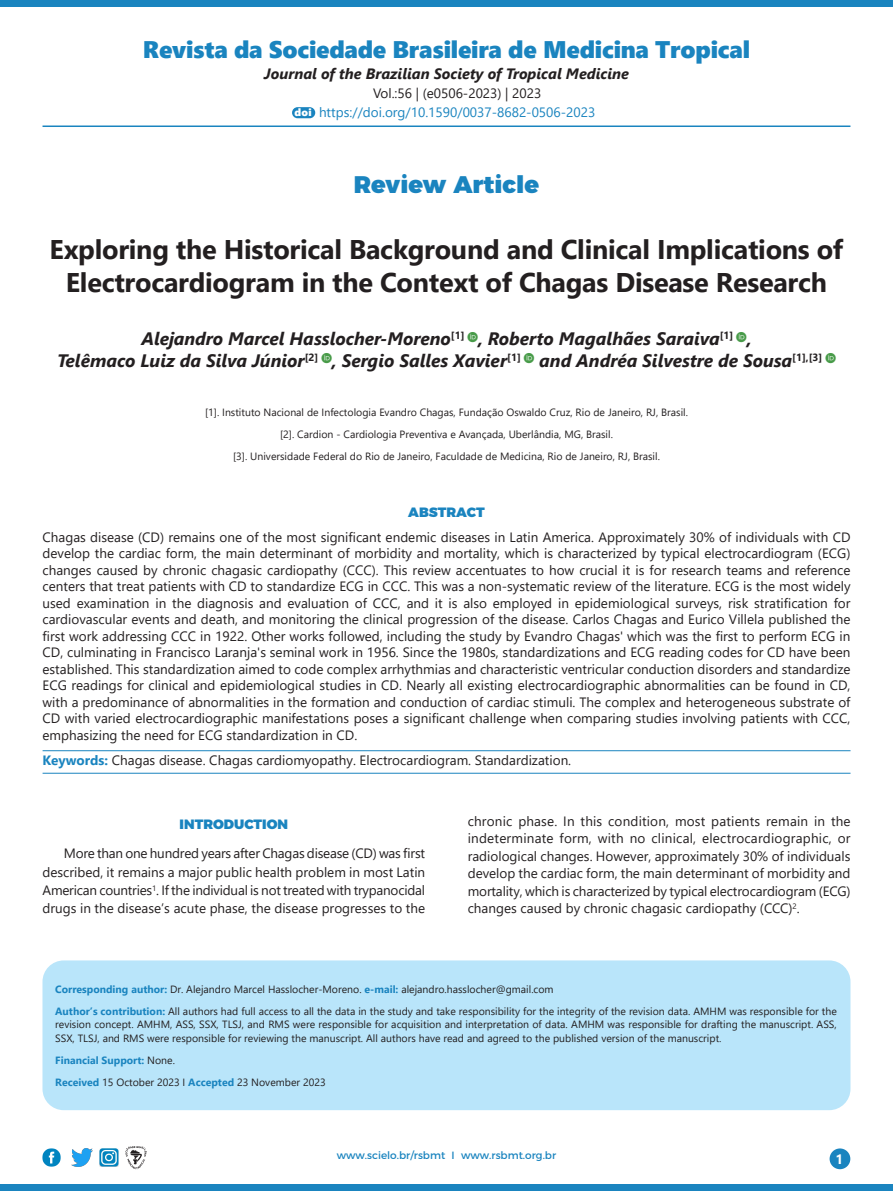
<style>
.page{position:relative;width:893px;height:1191px;background:#fff}
.page>*{position:absolute;margin:0;border:0;box-sizing:border-box;transform-origin:0 0}
.TITULO_ORIGINAL{font:700 27px/32.4px "Segoe UI";letter-spacing:-.01em;color:#231f20;text-align:center}
.t1{font:24px "Segoe UI Black";letter-spacing:-.01em;color:#1a84bf}
.t2{font:900 24px "Montserrat";color:#1a84bf}
.AUTORES{font:italic 700 18px/21.6px "Segoe UI";color:#231f20}
.t3{font:italic 700 15px "Segoe UI";color:#231f20}
.SUMARIO{font:13.5px/16.5px "Segoe UI";color:#231f20;text-align:justify}
.normal_1_5{font:13.5px/17.5px "Segoe UI";color:#231f20;text-align:justify}
.t4{font:13.5px "Segoe UI";color:#1a84bf}
.SEÇÃO{font:900 13.5px "Montserrat";color:#1a84bf}
.t5{font:700 13.5px "Ebrima";color:#fff}
.R_O_D_A_P_E{font:10.5px/13.5px "Segoe UI";color:#231f20;text-align:justify}
.rodape_autores{font:10.5px "Segoe UI";color:#231f20}
.t6{font:10.5px "Montserrat";color:#1a84bf}
.R_O_D_A_P_E-2{font:700 10.5px "Segoe UI";color:#1a84bf}
.t7{font:10.5px "Segoe UI Black";color:#fff}
.s1{font-weight:700;color:#1a84bf}
.s2{font-weight:400;color:#231f20}
</style>
<div class="page">
<div style="left:830px;top:1148px;width:20px;height:21px;background:#1a84bf;border-radius:50%"></div>
<img style="left:71px;top:1148px;width:22px;height:18px">
<div style="left:0;top:0;width:893px;height:6px;background:#1a84bf"></div>
<div style="left:0;top:1184px;width:893px;height:7px;background:#1a84bf"></div>
<img style="left:42px;top:1148px;width:19px;height:19px">
<img style="left:99px;top:1148px;width:20px;height:18px">
<hr style="left:43px;top:750px;width:807px;height:1px;background:#1a84bf">
<hr style="left:43px;top:773px;width:807px;height:1px;background:#1a84bf">
<hr style="left:43px;top:125px;width:807px;height:2px;background:#1a84bf">
<div style="left:292px;top:107px;width:23px;height:11px;background:#1a84bf;border-radius:6px"></div>
<svg style="left:125px;top:1146px;width:22px;height:23px"></svg>
<div style="left:42px;top:960px;width:808px;height:150px;background:#b9e5fa;border-radius:21px"></div>
<p class="t1" style="left:143px;top:32px;width:609px">Revista da Sociedade Brasileira de Medicina Tropical</p>
<p class="t3" style="left:264px;top:59px;width:366px">Journal of the Brazilian Society of Tropical Medicine</p>
<p class="SUMARIO" style="left:373px;top:84px;width:170px">Vol.:56 | (e0506-2023) | 2023</p>
<p class="t4" style="left:319px;top:100px;width:278px">https://doi.org/10.1590/0037-8682-0506-2023</p>
<p class="t7" style="left:295px;top:105px;width:19px">doi</p>
<p class="t2" style="left:354px;top:164px;width:187px">Review Article</p>
<p class="TITULO_ORIGINAL" style="left:50px;top:231px;width:795px">Exploring the Historical Background and Clinical Implications of<br>Electrocardiogram in the Context of Chagas Disease Research</p>
<p class="AUTORES" style="left:57px;top:325px;width:767px;text-indent:84px">Alejandro Marcel Hasslocher-Moreno<sup>[1]</sup> , Roberto Magalhães Saraiva<sup>[1]</sup> ,<br>Telêmaco Luiz da Silva Júnior<sup>[2]</sup> , Sergio Salles Xavier<sup>[1]</sup> and Andréa Silvestre de Sousa<sup>[1],[3]</sup></p>
<p class="rodape_autores" style="left:205px;top:403px;width:484px">[1]. Instituto Nacional de Infectologia Evandro Chagas, Fundação Oswaldo Cruz, Rio de Janeiro, RJ, Brasil.</p>
<p class="rodape_autores" style="left:280px;top:425px;width:334px">[2]. Cardion - Cardiologia Preventiva e Avançada, Uberlândia, MG, Brasil.</p>
<p class="rodape_autores" style="left:233px;top:447px;width:428px">[3]. Universidade Federal do Rio de Janeiro, Faculdade de Medicina, Rio de Janeiro, RJ, Brasil.</p>
<p class="SEÇÃO" style="left:408px;top:501px;width:78px">ABSTRACT</p>
<p class="SUMARIO" style="left:43px;top:527px;width:809px">Chagas disease (CD) remains one of the most significant endemic diseases in Latin America. Approximately 30% of individuals with CD develop the cardiac form, the main determinant of morbidity and mortality, which is characterized by typical electrocardiogram (ECG) changes caused by chronic chagasic cardiopathy (CCC). This review accentuates to how crucial it is for research teams and reference centers that treat patients with CD to standardize ECG in CCC. This was a non-systematic review of the literature. ECG is the most widely used examination in the diagnosis and evaluation of CCC, and it is also employed in epidemiological surveys, risk stratification for cardiovascular events and death, and monitoring the clinical progression of the disease. Carlos Chagas and Eurico Villela published the first work addressing CCC in 1922. Other works followed, including the study by Evandro Chagas' which was the first to perform ECG in CD, culminating in Francisco Laranja's seminal work in 1956. Since the 1980s, standardizations and ECG reading codes for CD have been established. This standardization aimed to code complex arrhythmias and characteristic ventricular conduction disorders and standardize ECG readings for clinical and epidemiological studies in CD. Nearly all existing electrocardiographic abnormalities can be found in CD, with a predominance of abnormalities in the formation and conduction of cardiac stimuli. The complex and heterogeneous substrate of CD with varied electrocardiographic manifestations poses a significant challenge when comparing studies involving patients with CCC, emphasizing the need for ECG standardization in CD.</p>
<p class="SUMARIO" style="left:43px;top:750px;width:530px"><span class="s1">Keywords:</span> Chagas disease. Chagas cardiomyopathy. Electrocardiogram. Standardization.</p>
<p class="SEÇÃO" style="left:180px;top:813px;width:110px">INTRODUCTION</p>
<p class="normal_1_5" style="left:43px;top:843px;width:384px;line-height:18.5px;text-indent:21px">More than one hundred years after Chagas disease (CD) was first described, it remains a major public health problem in most Latin American countries<sup>1</sup>. If the individual is not treated with trypanocidal drugs in the disease’s acute phase, the disease progresses to the</p>
<p class="normal_1_5" style="left:468px;top:811px;width:384px">chronic phase. In this condition, most patients remain in the indeterminate form, with no clinical, electrocardiographic, or radiological changes. However, approximately 30% of individuals develop the cardiac form, the main determinant of morbidity and mortality, which is characterized by typical electrocardiogram (ECG) changes caused by chronic chagasic cardiopathy (CCC)<sup>2</sup>.</p>
<p class="R_O_D_A_P_E" style="left:55px;top:981px;width:500px"><span class="s1">Corresponding author:</span> Dr. Alejandro Marcel Hasslocher-Moreno. <span class="s1">e-mail:</span> alejandro.hasslocher@gmail.com</p>
<p class="R_O_D_A_P_E" style="left:55px;top:1003px;width:783px"><span class="s1">Author’s contribution:</span> All authors had full access to all the data in the study and take responsibility for the integrity of the revision data. AMHM was responsible for the revision concept. AMHM, ASS, SSX, TLSJ, and RMS were responsible for acquisition and interpretation of data. AMHM was responsible for drafting the manuscript. ASS, SSX, TLSJ, and RMS were responsible for reviewing the manuscript. All authors have read and agreed to the published version of the manuscript.</p>
<p class="R_O_D_A_P_E-2" style="left:55px;top:1050px;width:121px">Financial Support: <span class="s2">None.</span></p>
<p class="R_O_D_A_P_E" style="left:55px;top:1074px;width:272px"><span class="s1">Received</span> 15 October 2023 I <span class="s1">Accepted</span> 23 November 2023</p>
<p class="t6" style="left:337px;top:1146px;width:221px">www.scielo.br/rsbmt I www.rsbmt.org.br</p>
<p class="t5" style="left:835px;top:1148px;width:9px">1</p>
</div>
